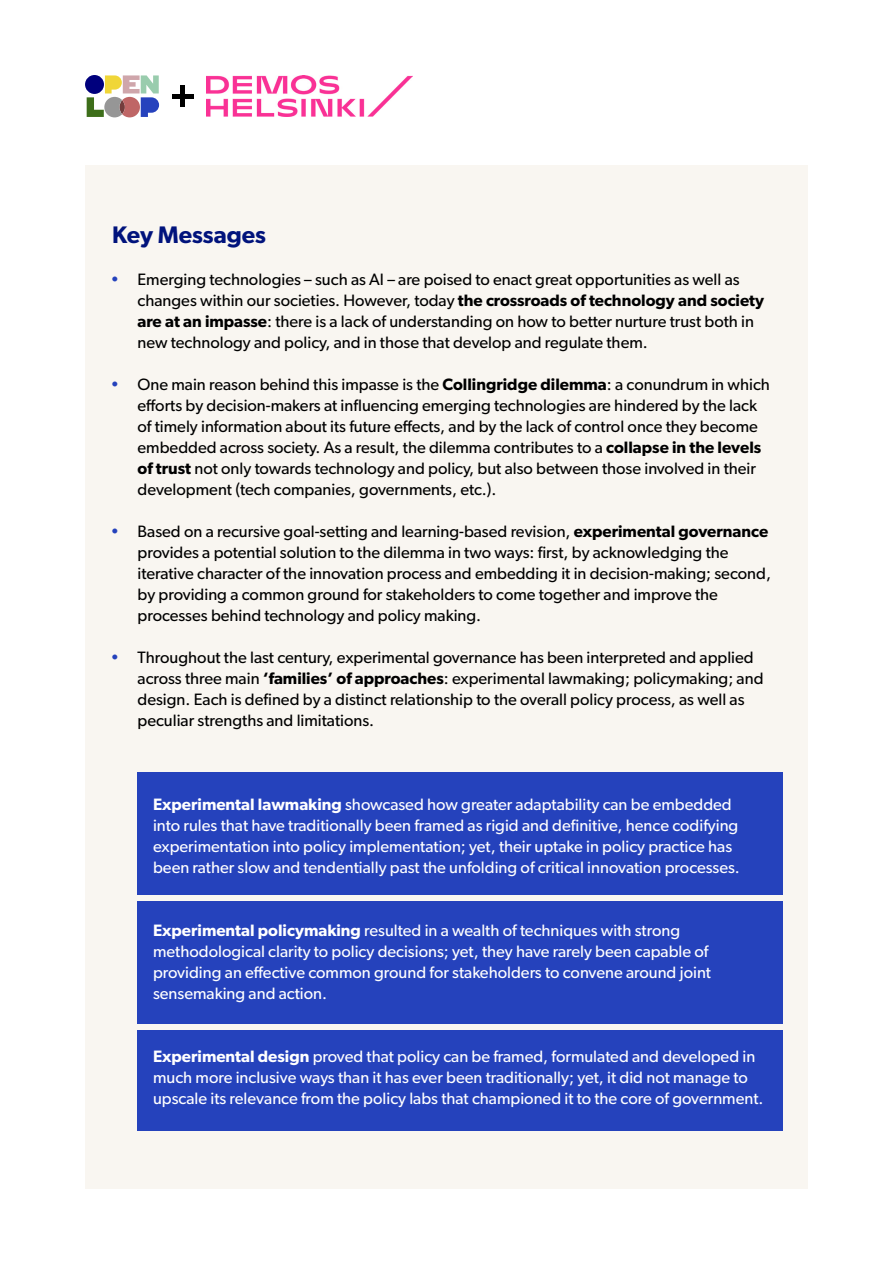
<style>
.page{position:relative;width:893px;height:1263px;background:#fff}
.page>*{position:absolute;margin:0;border:0;box-sizing:border-box;transform-origin:0 0}
.t1{font:600 24px "Gibson";color:#01137c}
.t2{font:16.5px/21px "Gibson";color:#000}
.t3{font:16.5px/21px "Gibson";color:#fff}
.s1{color:#2542bc}
.s2{font-weight:600}
</style>
<div class="page">
<div style="left:85px;top:165px;width:723px;height:1023px;background:#f9f6f1"></div>
<div style="left:137px;top:1030px;width:645px;height:100px;background:#2542bc"></div>
<div style="left:137px;top:901px;width:645px;height:123px;background:#2542bc"></div>
<div style="left:137px;top:772px;width:645px;height:123px;background:#2542bc"></div>
<img style="left:207px;top:76px;width:205px;height:40px">
<hr style="left:181px;top:86px;width:4px;height:21px;background:#000">
<hr style="left:172px;top:94px;width:21px;height:4px;background:#000">
<svg style="left:85px;top:75px;width:19px;height:19px"></svg>
<svg style="left:87px;top:75px;width:72px;height:42px"></svg>
<h1 class="t1" style="left:112px;top:220px;width:155px">Key Messages</h1>
<p class="t2" style="left:138px;top:269px;width:628px;text-indent:-27px"><span class="s1">•</span> Emerging technologies – such as AI – are poised to enact great opportunities as well as changes within our societies. However, today <span class="s2">the crossroads of technology and society are at an impasse</span>: there is a lack of understanding on how to better nurture trust both in new technology and policy, and in those that develop and regulate them.</p>
<p class="t2" style="left:138px;top:374px;width:634px;text-indent:-27px"><span class="s1">•</span> One main reason behind this impasse is the <span class="s2">Collingridge dilemma</span>: a conundrum in which efforts by decision-makers at influencing emerging technologies are hindered by the lack of timely information about its future effects, and by the lack of control once they become embedded across society. As a result, the dilemma contributes to a <span class="s2">collapse in the levels of trust</span> not only towards technology and policy, but also between those involved in their development (tech companies, governments, etc.).</p>
<p class="t2" style="left:138px;top:521px;width:635px;text-indent:-27px"><span class="s1">•</span> Based on a recursive goal-setting and learning-based revision, <span class="s2">experimental governance </span>provides a potential solution to the dilemma in two ways: first, by acknowledging the iterative character of the innovation process and embedding it in decision-making; second, by providing a common ground for stakeholders to come together and improve the processes behind technology and policy making.</p>
<p class="t2" style="left:138px;top:647px;width:627px;text-indent:-27px"><span class="s1">•</span> Throughout the last century, experimental governance has been interpreted and applied across three main <span class="s2">‘families’ of approaches</span>: experimental lawmaking; policymaking; and design. Each is defined by a distinct relationship to the overall policy process, as well as peculiar strengths and limitations.</p>
<p class="t3" style="left:153px;top:794px;width:588px"><span class="s2">Experimental lawmaking</span> showcased how greater adaptability can be embedded into rules that have traditionally been framed as rigid and definitive, hence codifying experimentation into policy implementation; yet, their uptake in policy practice has been rather slow and tendentially past the unfolding of critical innovation processes.</p>
<p class="t3" style="left:153px;top:920px;width:559px"><span class="s2">Experimental policymaking</span> resulted in a wealth of techniques with strong methodological clarity to policy decisions; yet, they have rarely been capable of providing an effective common ground for stakeholders to convene around joint sensemaking and action.</p>
<p class="t3" style="left:153px;top:1046px;width:612px"><span class="s2">Experimental design</span> proved that policy can be framed, formulated and developed in much more inclusive ways than it has ever been traditionally; yet, it did not manage to upscale its relevance from the policy labs that championed it to the core of government.</p>
</div>
